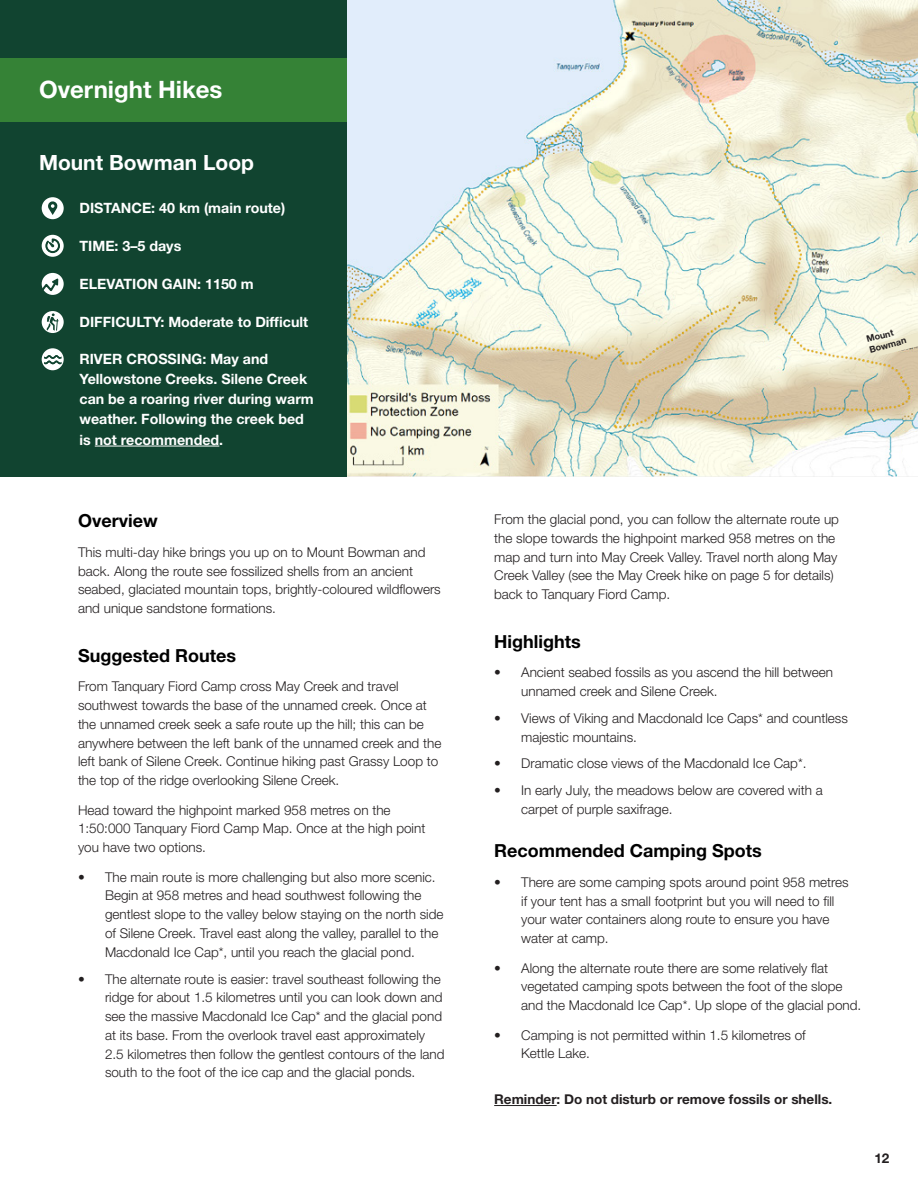
<style>
.page{position:relative;width:918px;height:1188px;background:#fff}
.page>*{position:absolute;margin:0;border:0;box-sizing:border-box;transform-origin:0 0}
._16_pt_light_blue_headers{font:700 24px "Helvetica Neue LT Std";color:#fff}
.Hike_Titles{font:700 21px "Helvetica Neue LT Std";color:#fff}
._12_5_pt_Blue_Bold_Headers{font:700 18px "Helvetica Neue LT Std";color:#000}
.Hikes_-_blue_box_stats{font:700 14.25px/20.2px "Helvetica Neue LT Std";color:#fff}
.BP_-_big_space_after{font:300 13.5px/18.8px "Helvetica Neue LT Std";color:#231f20}
.t1{font:700 13.5px "Helvetica Neue LT Std";color:#231f20}
.t2{font:700 9px/10.5px "Helvetica Neue LT Std";color:#231f20}
</style>
<div class="page">
<img style="left:347px;top:0;width:571px;height:476px">
<svg style="left:902px;top:443px;width:16px;height:27px"></svg>
<svg style="left:876px;top:333px;width:42px;height:23px"></svg>
<div style="left:0;top:0;width:347px;height:476px;background:#114430"></div>
<div style="left:0;top:58px;width:347px;height:64px;background:#358236"></div>
<hr style="left:494px;top:1105px;width:63px;height:1px;background:#231f20">
<hr style="left:95px;top:446px;width:124px;height:1px;background:#fff">
<div style="left:42px;top:197px;width:22px;height:22px;background:#fff;border-radius:50%"></div>
<svg style="left:48px;top:201px;width:10px;height:14px"></svg>
<svg style="left:42px;top:235px;width:22px;height:22px"></svg>
<svg style="left:45px;top:238px;width:15px;height:15px"></svg>
<div style="left:42px;top:273px;width:22px;height:22px;background:#fff;border-radius:50%"></div>
<svg style="left:41px;top:277px;width:18px;height:18px"></svg>
<div style="left:42px;top:348px;width:22px;height:22px;background:#fff;border-radius:50%"></div>
<svg style="left:44px;top:355px;width:18px;height:10px"></svg>
<div style="left:42px;top:311px;width:22px;height:22px;background:#fff;border-radius:50%"></div>
<svg style="left:46px;top:313px;width:13px;height:18px"></svg>
<p class="_16_pt_light_blue_headers" style="left:39px;top:75px;width:185px">Overnight Hikes</p>
<p class="Hike_Titles" style="left:39px;top:149px;width:217px">Mount Bowman Loop</p>
<p class="Hikes_-_blue_box_stats" style="left:80px;top:198px;width:207px">DISTANCE: 40 km (main route)</p>
<p class="Hikes_-_blue_box_stats" style="left:80px;top:236px;width:103px">TIME: 3–5 days</p>
<p class="Hikes_-_blue_box_stats" style="left:80px;top:274px;width:176px">ELEVATION GAIN: 1150 m</p>
<p class="Hikes_-_blue_box_stats" style="left:80px;top:312px;width:230px">DIFFICULTY: Moderate to Difficult</p>
<p class="Hikes_-_blue_box_stats" style="left:80px;top:348px;width:236px">RIVER CROSSING: May and<br>Yellowstone Creeks. Silene Creek can be a roaring river during warm weather. Following the creek bed is not recommended.</p>
<p class="_12_5_pt_Blue_Bold_Headers" style="left:78px;top:510px;width:81px">Overview</p>
<p class="BP_-_big_space_after" style="left:78px;top:542px;width:364px">This multi-day hike brings you up on to Mount Bowman and back. Along the route see fossilized shells from an ancient seabed, glaciated mountain tops, brightly-coloured wildflowers and unique sandstone formations.</p>
<p class="_12_5_pt_Blue_Bold_Headers" style="left:78px;top:644px;width:160px">Suggested Routes</p>
<p class="BP_-_big_space_after" style="left:78px;top:677px;width:365px">From Tanquary Fiord Camp cross May Creek and travel southwest towards the base of the unnamed creek. Once at the unnamed creek seek a safe route up the hill; this can be anywhere between the left bank of the unnamed creek and the left bank of Silene Creek. Continue hiking past Grassy Loop to the top of the ridge overlooking Silene Creek.</p>
<p class="BP_-_big_space_after" style="left:78px;top:800px;width:349px">Head toward the highpoint marked 958 metres on the<br>1:50:000 Tanquary Fiord Camp Map. Once at the high point you have two options.</p>
<p class="BP_-_big_space_after" style="left:105px;top:867px;width:340px;text-indent:-27px">• The main route is more challenging but also more scenic.<br>Begin at 958 metres and head southwest following the gentlest slope to the valley below staying on the north side of Silene Creek. Travel east along the valley, parallel to the Macdonald Ice Cap*, until you reach the glacial pond.</p>
<p class="BP_-_big_space_after" style="left:105px;top:969px;width:341px;text-indent:-27px">• The alternate route is easier: travel southeast following the ridge for about 1.5 kilometres until you can look down and see the massive Macdonald Ice Cap* and the glacial pond at its base. From the overlook travel east approximately 2.5 kilometres then follow the gentlest contours of the land south to the foot of the ice cap and the glacial ponds.</p>
<p class="t2" style="left:865px;top:334px;width:39px;rotate:-15deg">Mount<br>Bowman</p>
<p class="BP_-_big_space_after" style="left:494px;top:510px;width:346px">From the glacial pond, you can follow the alternate route up the slope towards the highpoint marked 958 metres on the map and turn into May Creek Valley. Travel north along May Creek Valley (see the May Creek hike on page 5 for details) back to Tanquary Fiord Camp.</p>
<p class="_12_5_pt_Blue_Bold_Headers" style="left:494px;top:630px;width:88px">Highlights</p>
<p class="BP_-_big_space_after" style="left:521px;top:663px;width:314px;text-indent:-27px">• Ancient seabed fossils as you ascend the hill between unnamed creek and Silene Creek.</p>
<p class="BP_-_big_space_after" style="left:521px;top:708px;width:328px;text-indent:-27px">• Views of Viking and Macdonald Ice Caps* and countless majestic mountains.</p>
<p class="BP_-_big_space_after" style="left:494px;top:754px;width:314px">• Dramatic close views of the Macdonald Ice Cap*.</p>
<p class="BP_-_big_space_after" style="left:521px;top:781px;width:303px;text-indent:-27px">• In early July, the meadows below are covered with a carpet of purple saxifrage.</p>
<p class="_12_5_pt_Blue_Bold_Headers" style="left:494px;top:840px;width:269px">Recommended Camping Spots</p>
<p class="BP_-_big_space_after" style="left:521px;top:872px;width:329px;text-indent:-27px">• There are some camping spots around point 958 metres if your tent has a small footprint but you will need to fill your water containers along route to ensure you have water at camp.</p>
<p class="BP_-_big_space_after" style="left:521px;top:958px;width:342px;text-indent:-27px">• Along the alternate route there are some relatively flat vegetated camping spots between the foot of the slope and the Macdonald Ice Cap*. Up slope of the glacial pond.</p>
<p class="BP_-_big_space_after" style="left:521px;top:1025px;width:286px;text-indent:-27px">• Camping is not permitted within 1.5 kilometres of<br>Kettle Lake.</p>
<p class="t1" style="left:494px;top:1091px;width:340px">Reminder: Do not disturb or remove fossils or shells.</p>
<p class="t1" style="left:874px;top:1149px;width:17px">12</p>
</div>
